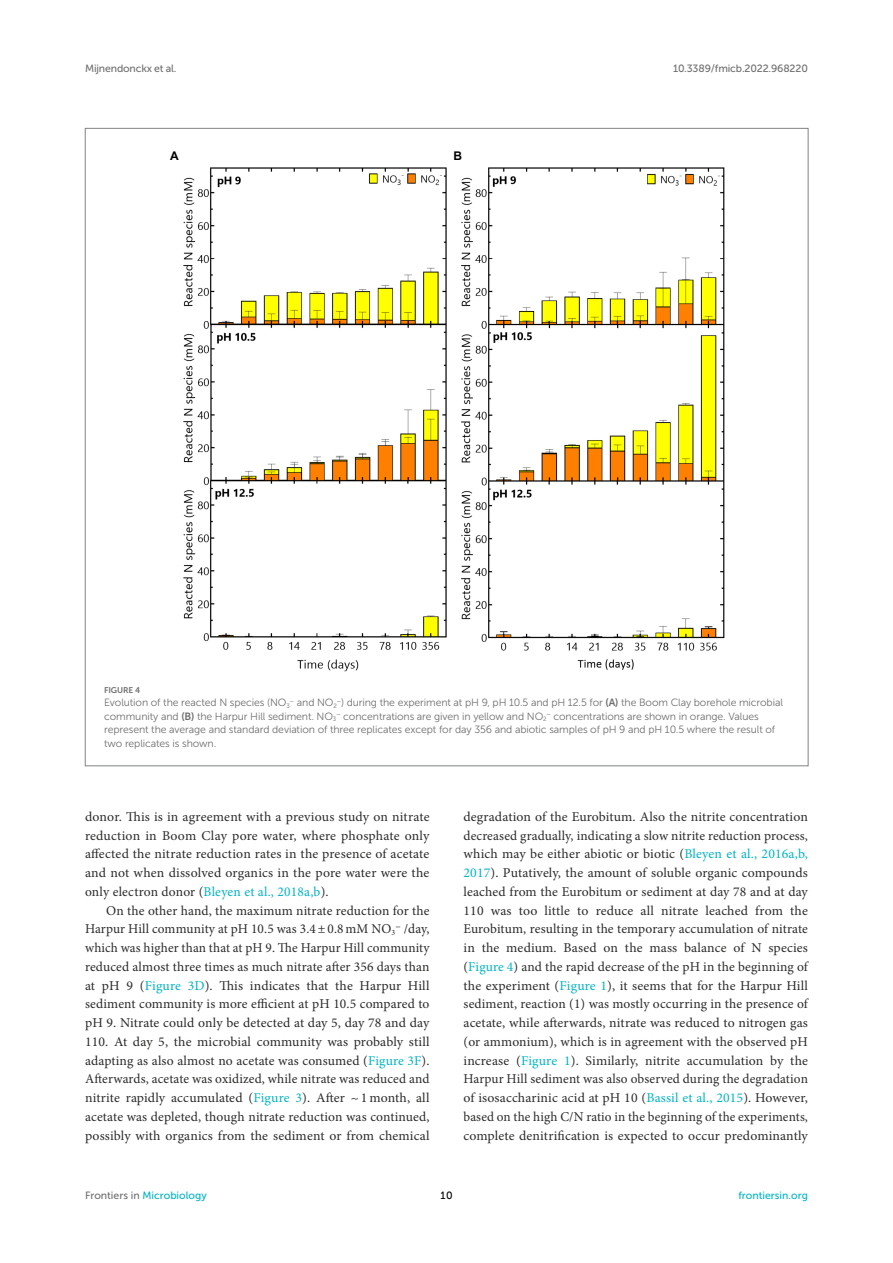
<style>
.page{position:relative;width:893px;height:1263px;background:#fff}
.page>*{position:absolute;margin:0;border:0;box-sizing:border-box;transform-origin:0 0}
.TEXT{font:13.5px/18.8px "Minion Pro";letter-spacing:.01em;color:#2b2b2a;text-align:justify}
.t1{font:700 12px "Arial";color:#000}
.FIG_LEG{font:10.5px/13.5px "Museo Sans 300";letter-spacing:-.01em;color:#706f70}
.t2{font:10.5px "Museo Sans 500";letter-spacing:-.015em;color:#706f70}
.t3{font:10.5px "Museo Sans 500";color:#00b4c4}
.t4{font:10.5px "Museo Sans 500";color:#000}
.FIG_HD{font:8.25px "Museo Sans 700";letter-spacing:-.01em;color:#706f70}
.s1{font-family:"Museo Sans 700"}
.s2{color:#00b4c4}
.s3{color:#706f70}
</style>
<div class="page">
<img style="left:183px;top:167px;width:542px;height:505px">
<p class="t2" style="left:85px;top:63px;width:93px">Mijnendonckx et al.</p>
<p class="t2" style="left:673px;top:63px;width:136px">10.3389/fmicb.2022.968220</p>
<p class="t1" style="left:170px;top:148px;width:10px">A</p>
<p class="t1" style="left:454px;top:148px;width:10px">B</p>
<p class="FIG_HD" style="left:104px;top:685px;width:37px">FIGURE 4</p>
<p class="FIG_LEG" style="left:104px;top:696px;width:680px">Evolution of the reacted N species (NO<sub>3</sub><sup>−</sup> and NO<sub>2</sub><sup>−</sup>) during the experiment at pH 9, pH 10.5 and pH 12.5 for <span class="s1">(A)</span> the Boom Clay borehole microbial community and <span class="s1">(B)</span> the Harpur Hill sediment. NO<sub>3</sub><sup>−</sup> concentrations are given in yellow and NO<sub>2</sub><sup>−</sup> concentrations are shown in orange. Values represent the average and standard deviation of three replicates except for day 356 and abiotic samples of pH 9 and pH 10.5 where the result of two replicates is shown.</p>
<p class="TEXT" style="left:85px;top:807px;width:346px">donor. This is in agreement with a previous study on nitrate reduction in Boom Clay pore water, where phosphate only affected the nitrate reduction rates in the presence of acetate and not when dissolved organics in the pore water were the only electron donor (<span class="s2">Bleyen et al., 2018a,b</span>).</p>
<p class="TEXT" style="left:85px;top:901px;width:346px;text-indent:21px">On the other hand, the maximum nitrate reduction for the Harpur Hill community at pH 10.5 was 3.4± 0.8 mM NO<sub>3</sub><sup>−</sup> /day, which was higher than that at pH 9. The Harpur Hill community reduced almost three times as much nitrate after 356 days than at pH 9 (<span class="s2">Figure 3D</span>). This indicates that the Harpur Hill sediment community is more efficient at pH 10.5 compared to pH 9. Nitrate could only be detected at day 5, day 78 and day 110. At day 5, the microbial community was probably still adapting as also almost no acetate was consumed (<span class="s2">Figure 3F</span>).<br>Afterwards, acetate was oxidized, while nitrate was reduced and nitrite rapidly accumulated (<span class="s2">Figure 3</span>). After ~1 month, all acetate was depleted, though nitrate reduction was continued, possibly with organics from the sediment or from chemical</p>
<p class="TEXT" style="left:463px;top:807px;width:346px">degradation of the Eurobitum. Also the nitrite concentration decreased gradually, indicating a slow nitrite reduction process, which may be either abiotic or biotic (<span class="s2">Bleyen et al., 2016a,b, 2017</span>). Putatively, the amount of soluble organic compounds leached from the Eurobitum or sediment at day 78 and at day 110 was too little to reduce all nitrate leached from the Eurobitum, resulting in the temporary accumulation of nitrate in the medium. Based on the mass balance of N species (<span class="s2">Figure 4</span>) and the rapid decrease of the pH in the beginning of the experiment (<span class="s2">Figure 1</span>), it seems that for the Harpur Hill sediment, reaction (1) was mostly occurring in the presence of acetate, while afterwards, nitrate was reduced to nitrogen gas (or ammonium), which is in agreement with the observed pH increase (<span class="s2">Figure 1</span>). Similarly, nitrite accumulation by the Harpur Hill sediment was also observed during the degradation of isosaccharinic acid at pH 10 (<span class="s2">Bassil et al., 2015</span>). However, based on the high C/N ratio in the beginning of the experiments, complete denitrification is expected to occur predominantly</p>
<p class="t3" style="left:85px;top:1190px;width:123px"><span class="s3">Frontiers in</span> Microbiology</p>
<p class="t4" style="left:440px;top:1190px;width:14px">10</p>
<p class="t3" style="left:738px;top:1190px;width:71px">frontiersin.org</p>
</div>
